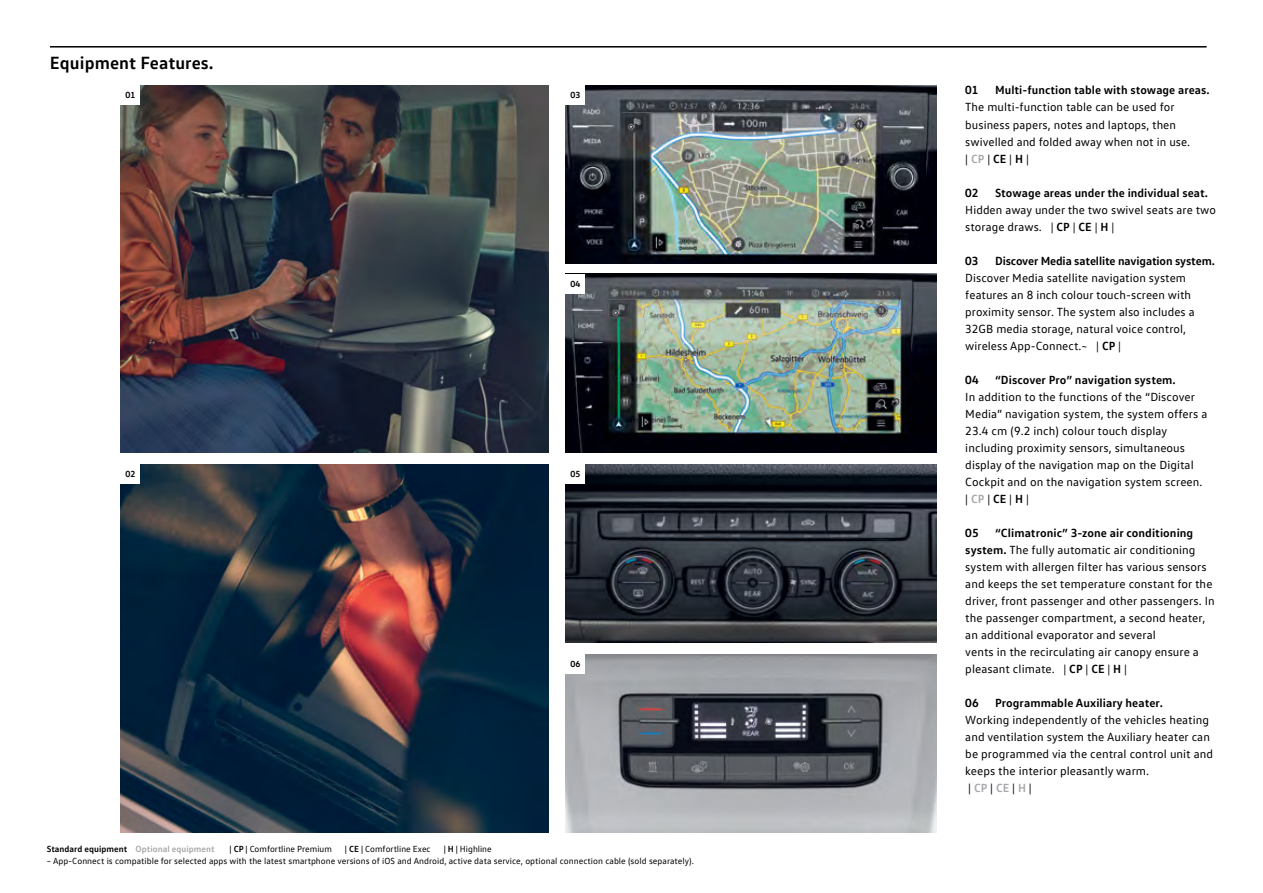
<style>
.page{position:relative;width:1263px;height:893px;background:#fff}
.page>*{position:absolute;margin:0;border:0;box-sizing:border-box;transform-origin:0 0}
.t1{font:700 18px "VW Text";letter-spacing:.005em;color:#000}
.t2{font:12px/17px "VW Text";letter-spacing:.005em;color:#000}
.t3{font:700 12px "VW Text";letter-spacing:.005em;color:#000}
.t4{font:9px "VW Text";letter-spacing:.005em;color:#000}
.t5{font:700 9px "VW Text";letter-spacing:.005em;color:#000}
.s1{color:#a7a9ac}
.s2{font-weight:700}
.s3{font-weight:700;color:#a7a9ac}
</style>
<div class="page">
<img style="left:121px;top:85px;width:428px;height:367px">
<img style="left:566px;top:85px;width:371px;height:178px">
<img style="left:566px;top:274px;width:371px;height:178px">
<img style="left:566px;top:465px;width:371px;height:178px">
<img style="left:566px;top:654px;width:371px;height:179px">
<hr style="left:50px;top:46px;width:1156px;height:2px;background:#000">
<div style="left:121px;top:85px;width:19px;height:19px;background:#fff"></div>
<div style="left:566px;top:85px;width:19px;height:19px;background:#fff"></div>
<div style="left:566px;top:274px;width:19px;height:19px;background:#fff"></div>
<div style="left:566px;top:465px;width:19px;height:19px;background:#fff"></div>
<div style="left:566px;top:654px;width:19px;height:19px;background:#fff"></div>
<img style="left:121px;top:465px;width:428px;height:368px">
<div style="left:121px;top:465px;width:19px;height:19px;background:#fff"></div>
<h1 class="t1" style="left:50px;top:51px;width:165px">Equipment Features.</h1>
<p class="t5" style="left:126px;top:89px;width:11px">01</p>
<p class="t5" style="left:570px;top:89px;width:11px">03</p>
<p class="t5" style="left:126px;top:468px;width:11px">02</p>
<p class="t5" style="left:47px;top:843px;width:169px">Standard equipment <span class="s1">Optional equipment</span></p>
<p class="t4" style="left:230px;top:843px;width:104px"><span class="s2">| CP |</span> Comfortline Premium</p>
<p class="t4" style="left:345px;top:843px;width:87px"><span class="s2">| CE |</span> Comfortline Exec</p>
<p class="t4" style="left:444px;top:843px;width:49px"><span class="s2">| H |</span> Highline</p>
<p class="t5" style="left:570px;top:278px;width:11px">04</p>
<p class="t5" style="left:570px;top:468px;width:11px">05</p>
<p class="t5" style="left:570px;top:658px;width:11px">06</p>
<p class="t4" style="left:47px;top:855px;width:649px">~ App-Connect is compatible for selected apps with the latest smartphone versions of iOS and Android, active data service, optional connection cable (sold separately).</p>
<p class="t3" style="left:965px;top:83px;width:15px">01</p>
<p class="t3" style="left:995px;top:83px;width:216px">Multi-function table with stowage areas.</p>
<p class="t2" style="left:965px;top:99px;width:226px">The multi-function table can be used for business papers, notes and laptops, then swivelled and folded away when not in use. | <span class="s3">CP</span> | <span class="s2">CE</span> | <span class="s2">H</span> |</p>
<p class="t3" style="left:965px;top:185px;width:15px">02</p>
<p class="t3" style="left:995px;top:185px;width:214px">Stowage areas under the individual seat.</p>
<p class="t2" style="left:965px;top:201px;width:252px">Hidden away under the two swivel seats are two storage draws. | <span class="s2">CP</span> | <span class="s2">CE</span> | <span class="s2">H</span> |</p>
<p class="t3" style="left:965px;top:253px;width:15px">03</p>
<p class="t3" style="left:995px;top:253px;width:221px">Discover Media satellite navigation system.</p>
<p class="t2" style="left:965px;top:269px;width:231px">Discover Media satellite navigation system features an 8 inch colour touch-screen with proximity sensor. The system also includes a 32GB media storage, natural voice control, wireless App-Connect.~ | <span class="s2">CP</span> |</p>
<p class="t3" style="left:965px;top:372px;width:15px">04</p>
<p class="t3" style="left:995px;top:372px;width:182px">“Discover Pro” navigation system.</p>
<p class="t2" style="left:965px;top:388px;width:244px">In addition to the functions of the “Discover Media” navigation system, the system offers a 23.4 cm (9.2 inch) colour touch display including proximity sensors, simultaneous display of the navigation map on the Digital Cockpit and on the navigation system screen. | <span class="s3">CP</span> | <span class="s2">CE</span> | <span class="s2">H</span> |</p>
<p class="t3" style="left:965px;top:525px;width:15px">05</p>
<p class="t2" style="left:965px;top:524px;width:251px;text-indent:30px"><span class="s2">“Climatronic” 3-zone air conditioning system.</span> The fully automatic air conditioning system with allergen filter has various sensors and keeps the set temperature constant for the driver, front passenger and other passengers. In the passenger compartment, a second heater, an additional evaporator and several<br>vents in the recirculating air canopy ensure a pleasant climate. | <span class="s2">CP</span> | <span class="s2">CE</span> | <span class="s2">H</span> |</p>
<p class="t3" style="left:965px;top:695px;width:15px">06</p>
<p class="t3" style="left:995px;top:695px;width:169px">Programmable Auxiliary heater.</p>
<p class="t2" style="left:965px;top:711px;width:249px">Working independently of the vehicles heating and ventilation system the Auxiliary heater can be programmed via the central control unit and keeps the interior pleasantly warm.<br>| <span class="s3">CP</span> | <span class="s3">CE</span> | <span class="s3">H</span> |</p>
</div>
